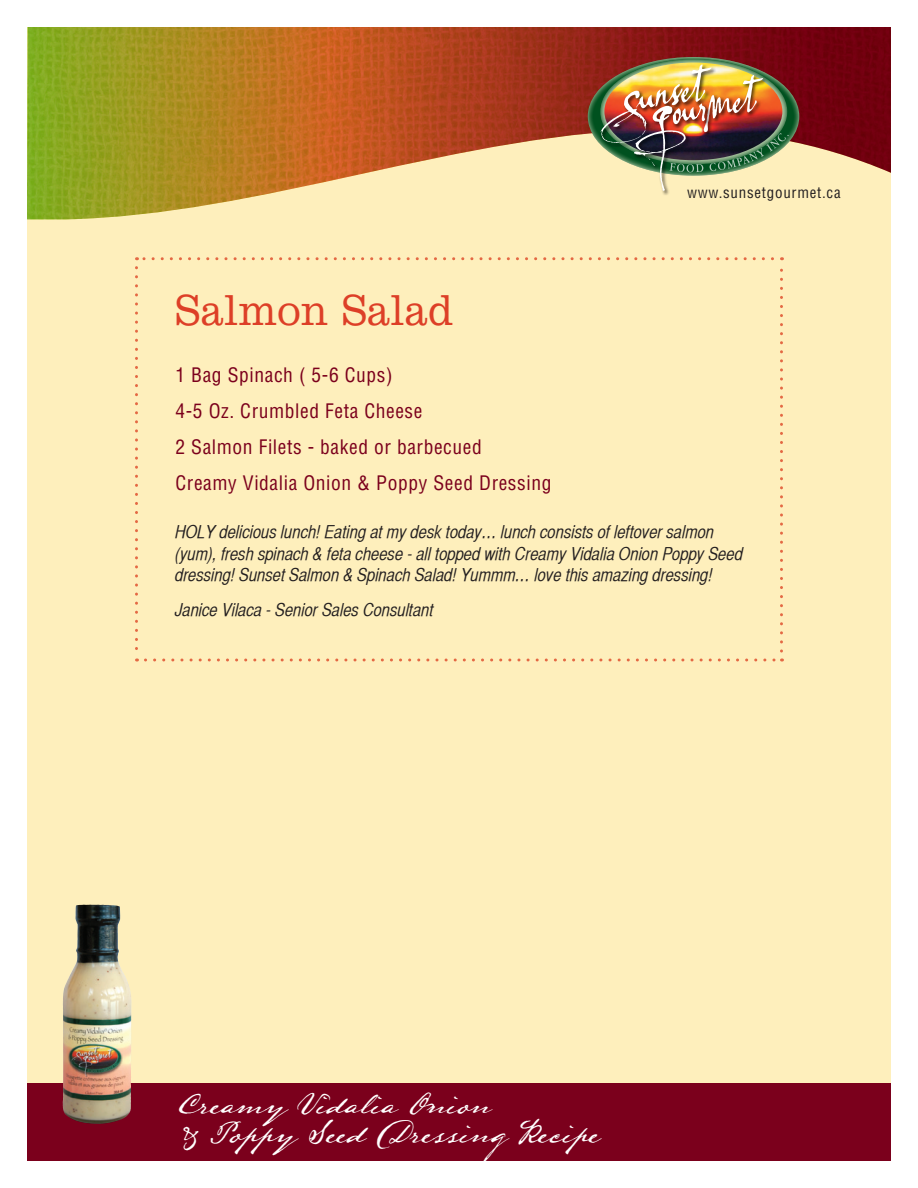
<style>
.page{position:relative;width:918px;height:1188px;background:#fff}
.page>*{position:absolute;margin:0;border:0;box-sizing:border-box;transform-origin:0 0}
.Recipe_Name{font:300 45px "Clarendon LT Std";letter-spacing:.02em;color:#dd3f27;scale:.9 1}
.Footer_Product_s__Na{font:28.5px/28.5px "Lamar Pen";color:#fff;scale:.9 1}
.Ingredients{font:condensed 19.5px "Helvetica LT Std";letter-spacing:.03em;color:#7b001c}
.Credit{font:18px/21.6px "Helvetica CY Oblique";color:#231f20}
.t1{font:condensed 15px "Helvetica LT Std";letter-spacing:.05em;color:#231f20}
</style>
<div class="page">
<div style="left:27px;top:27px;width:864px;height:1134px;background:#feefbc"></div>
<img style="left:27px;top:27px;width:864px;height:192px">
<div style="left:27px;top:1083px;width:864px;height:78px;background:#7b001c"></div>
<svg style="left:588px;top:57px;width:211px;height:119px"></svg>
<img style="left:598px;top:88px;width:3px;height:62px">
<img style="left:684px;top:62px;width:34px;height:2px">
<img style="left:632px;top:191px;width:60px;height:7px">
<img style="left:601px;top:64px;width:188px;height:127px">
<img style="left:69px;top:905px;width:28px;height:71px">
<svg style="left:135px;top:268px;width:3px;height:394px"></svg>
<svg style="left:145px;top:658px;width:638px;height:4px"></svg>
<svg style="left:780px;top:257px;width:3px;height:394px"></svg>
<svg style="left:136px;top:257px;width:637px;height:3px"></svg>
<p class="Recipe_Name" style="left:176px;top:284px;width:310px">Salmon Salad</p>
<p class="t1" style="left:687px;top:184px;width:155px">www.sunsetgourmet.ca</p>
<p class="Ingredients" style="left:176px;top:362px;width:219px">1 Bag Spinach ( 5-6 Cups)</p>
<p class="Ingredients" style="left:176px;top:398px;width:249px">4-5 Oz. Crumbled Feta Cheese</p>
<p class="Ingredients" style="left:176px;top:434px;width:308px">2 Salmon Filets - baked or barbecued</p>
<p class="Ingredients" style="left:176px;top:470px;width:377px">Creamy Vidalia Onion &amp; Poppy Seed Dressing</p>
<p class="Credit" style="left:176px;top:521px;width:569px">HOLY delicious lunch! Eating at my desk today… lunch consists of leftover salmon (yum), fresh spinach &amp; feta cheese - all topped with Creamy Vidalia Onion Poppy Seed dressing! Sunset Salmon &amp; Spinach Salad! Yummm… love this amazing dressing!</p>
<p class="Credit" style="left:176px;top:599px;width:260px">Janice Vilaca - Senior Sales Consultant</p>
<p class="Footer_Product_s__Na" style="left:176px;top:1088px;width:470px">Creamy Vidalia Onion<br>&amp; Poppy Seed Dressing Recipe</p>
</div>
